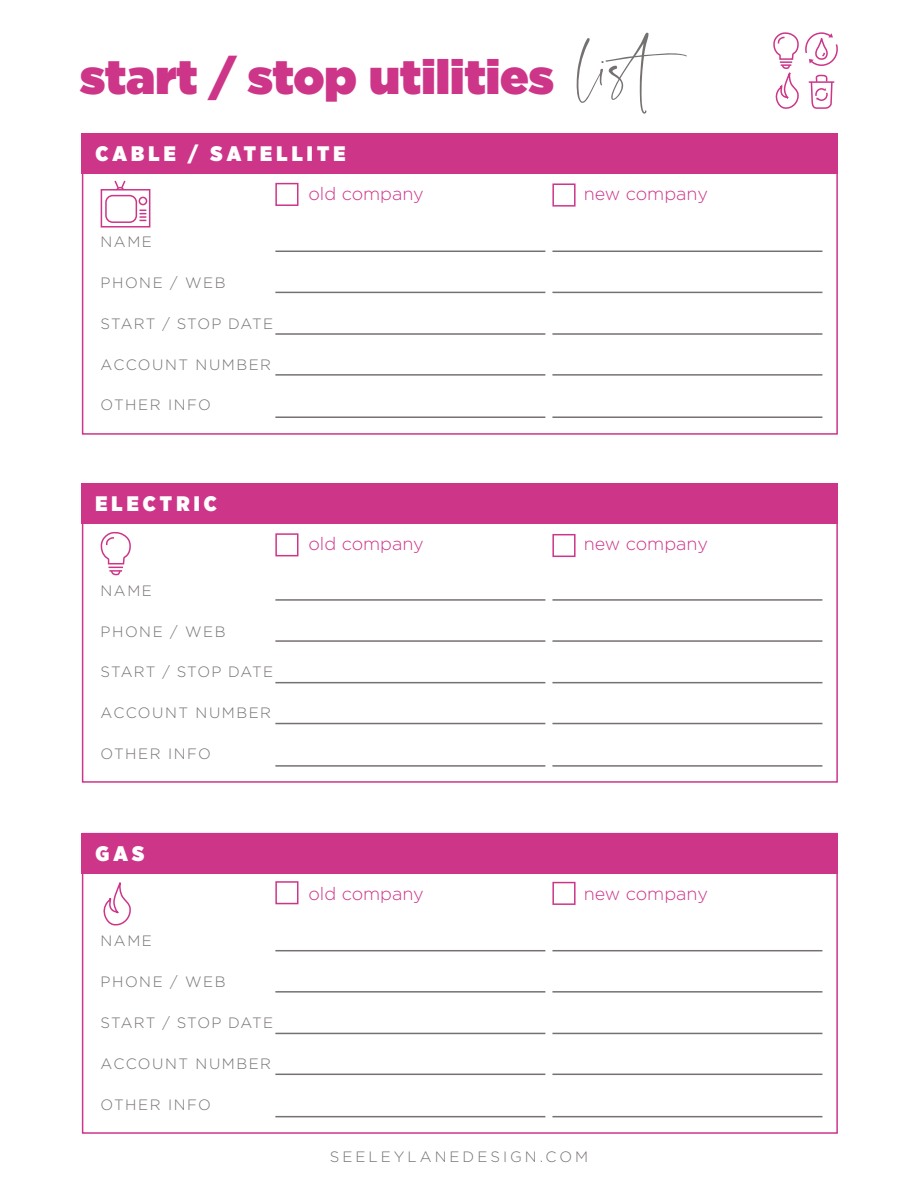
<style>
.page{position:relative;width:918px;height:1188px;background:#fff}
.page>*{position:absolute;margin:0;border:0;box-sizing:border-box;transform-origin:0 0}
.t1{font:90px "Birdand Thorn";color:#767171}
.t2{font:900 48px "Gotham";color:#cd3589}
.t3{font:900 21px "Gotham Narrow";letter-spacing:.2em;color:#fff}
.t4{font:300 18px "Gotham";color:#cd3589}
.t5{font:300 15px "Gotham";letter-spacing:.1em;color:#767171}
.t6{font:300 15px "Gotham";letter-spacing:.065em;color:#767171}
.t7{font:300 15px "Gotham";letter-spacing:.2em;color:#767171}
</style>
<div class="page">
<div style="left:82px;top:133px;width:756px;height:41px;background:#cd3589"></div>
<div style="left:82px;top:133px;width:756px;height:302px;border:2px solid #cd3589"></div>
<hr style="left:275px;top:251px;width:270px;height:1px;background:#767171">
<hr style="left:552px;top:251px;width:270px;height:1px;background:#767171">
<hr style="left:275px;top:292px;width:270px;height:1px;background:#767171">
<hr style="left:552px;top:292px;width:270px;height:1px;background:#767171">
<hr style="left:275px;top:333px;width:270px;height:2px;background:#767171">
<hr style="left:552px;top:333px;width:270px;height:2px;background:#767171">
<hr style="left:275px;top:374px;width:270px;height:2px;background:#767171">
<hr style="left:552px;top:374px;width:270px;height:2px;background:#767171">
<hr style="left:275px;top:416px;width:270px;height:2px;background:#767171">
<hr style="left:552px;top:416px;width:270px;height:2px;background:#767171">
<div style="left:82px;top:484px;width:756px;height:40px;background:#cd3589"></div>
<div style="left:82px;top:484px;width:756px;height:299px;border:2px solid #cd3589"></div>
<hr style="left:275px;top:599px;width:270px;height:2px;background:#767171">
<hr style="left:552px;top:599px;width:270px;height:2px;background:#767171">
<hr style="left:275px;top:640px;width:270px;height:2px;background:#767171">
<hr style="left:552px;top:640px;width:270px;height:2px;background:#767171">
<hr style="left:275px;top:682px;width:270px;height:1px;background:#767171">
<hr style="left:552px;top:682px;width:270px;height:1px;background:#767171">
<hr style="left:275px;top:723px;width:270px;height:1px;background:#767171">
<hr style="left:552px;top:723px;width:270px;height:1px;background:#767171">
<hr style="left:275px;top:765px;width:270px;height:2px;background:#767171">
<hr style="left:552px;top:765px;width:270px;height:2px;background:#767171">
<div style="left:82px;top:833px;width:756px;height:40px;background:#cd3589"></div>
<div style="left:82px;top:833px;width:756px;height:301px;border:2px solid #cd3589"></div>
<hr style="left:275px;top:950px;width:270px;height:1px;background:#767171">
<hr style="left:552px;top:950px;width:270px;height:1px;background:#767171">
<hr style="left:275px;top:991px;width:270px;height:2px;background:#767171">
<hr style="left:552px;top:991px;width:270px;height:2px;background:#767171">
<hr style="left:275px;top:1033px;width:270px;height:1px;background:#767171">
<hr style="left:552px;top:1033px;width:270px;height:1px;background:#767171">
<hr style="left:275px;top:1074px;width:270px;height:1px;background:#767171">
<hr style="left:552px;top:1074px;width:270px;height:1px;background:#767171">
<hr style="left:275px;top:1116px;width:270px;height:1px;background:#767171">
<hr style="left:552px;top:1116px;width:270px;height:1px;background:#767171">
<svg style="left:103px;top:882px;width:28px;height:44px"></svg>
<svg style="left:100px;top:531px;width:31px;height:45px"></svg>
<div style="left:101px;top:189px;width:49px;height:39px;background:#fff;border:2px solid #cd3589"></div>
<div style="left:105px;top:195px;width:32px;height:28px;border:2px solid #cd3589;border-radius:7px"></div>
<div style="left:139px;top:197px;width:8px;height:8px;border:2px solid #cd3589;border-radius:50%"></div>
<svg style="left:140px;top:210px;width:6px;height:11px"></svg>
<svg style="left:113px;top:180px;width:14px;height:10px"></svg>
<svg style="left:773px;top:32px;width:65px;height:150px"></svg>
<div style="left:275px;top:183px;width:23px;height:23px;border:2px solid #cd3589"></div>
<div style="left:552px;top:183px;width:24px;height:24px;border:2px solid #cd3589"></div>
<div style="left:275px;top:533px;width:23px;height:23px;border:2px solid #cd3589"></div>
<div style="left:552px;top:534px;width:24px;height:23px;border:2px solid #cd3589"></div>
<div style="left:275px;top:881px;width:23px;height:23px;border:2px solid #cd3589"></div>
<div style="left:552px;top:882px;width:24px;height:23px;border:2px solid #cd3589"></div>
<h2 class="t2" style="left:80px;top:43px;width:475px">start / stop utilities</h2>
<h3 class="t3" style="left:95px;top:140px;width:252px">CABLE / SATELLITE</h3>
<h1 class="t1" style="left:578px;top:20px;width:115px">list</h1>
<p class="t5" style="left:101px;top:232px;width:53px">NAME</p>
<p class="t5" style="left:101px;top:273px;width:126px">PHONE / WEB</p>
<p class="t6" style="left:101px;top:314px;width:174px">START / STOP DATE</p>
<p class="t5" style="left:101px;top:355px;width:172px">ACCOUNT NUMBER</p>
<p class="t5" style="left:101px;top:396px;width:112px">OTHER INFO</p>
<h3 class="t3" style="left:95px;top:490px;width:123px">ELECTRIC</h3>
<p class="t5" style="left:101px;top:581px;width:53px">NAME</p>
<p class="t5" style="left:101px;top:622px;width:126px">PHONE / WEB</p>
<p class="t6" style="left:101px;top:663px;width:174px">START / STOP DATE</p>
<p class="t5" style="left:101px;top:703px;width:172px">ACCOUNT NUMBER</p>
<p class="t5" style="left:101px;top:744px;width:112px">OTHER INFO</p>
<h3 class="t3" style="left:95px;top:839px;width:50px">GAS</h3>
<p class="t5" style="left:101px;top:932px;width:53px">NAME</p>
<p class="t5" style="left:101px;top:973px;width:126px">PHONE / WEB</p>
<p class="t6" style="left:101px;top:1013px;width:174px">START / STOP DATE</p>
<p class="t5" style="left:101px;top:1054px;width:172px">ACCOUNT NUMBER</p>
<p class="t5" style="left:101px;top:1095px;width:112px">OTHER INFO</p>
<p class="t4" style="left:308px;top:182px;width:117px">old company</p>
<p class="t4" style="left:584px;top:182px;width:126px">new company</p>
<p class="t4" style="left:308px;top:533px;width:117px">old company</p>
<p class="t4" style="left:584px;top:533px;width:126px">new company</p>
<p class="t4" style="left:308px;top:882px;width:117px">old company</p>
<p class="t4" style="left:584px;top:882px;width:126px">new company</p>
<p class="t7" style="left:330px;top:1147px;width:260px">SEELEYLANEDESIGN.COM</p>
</div>
